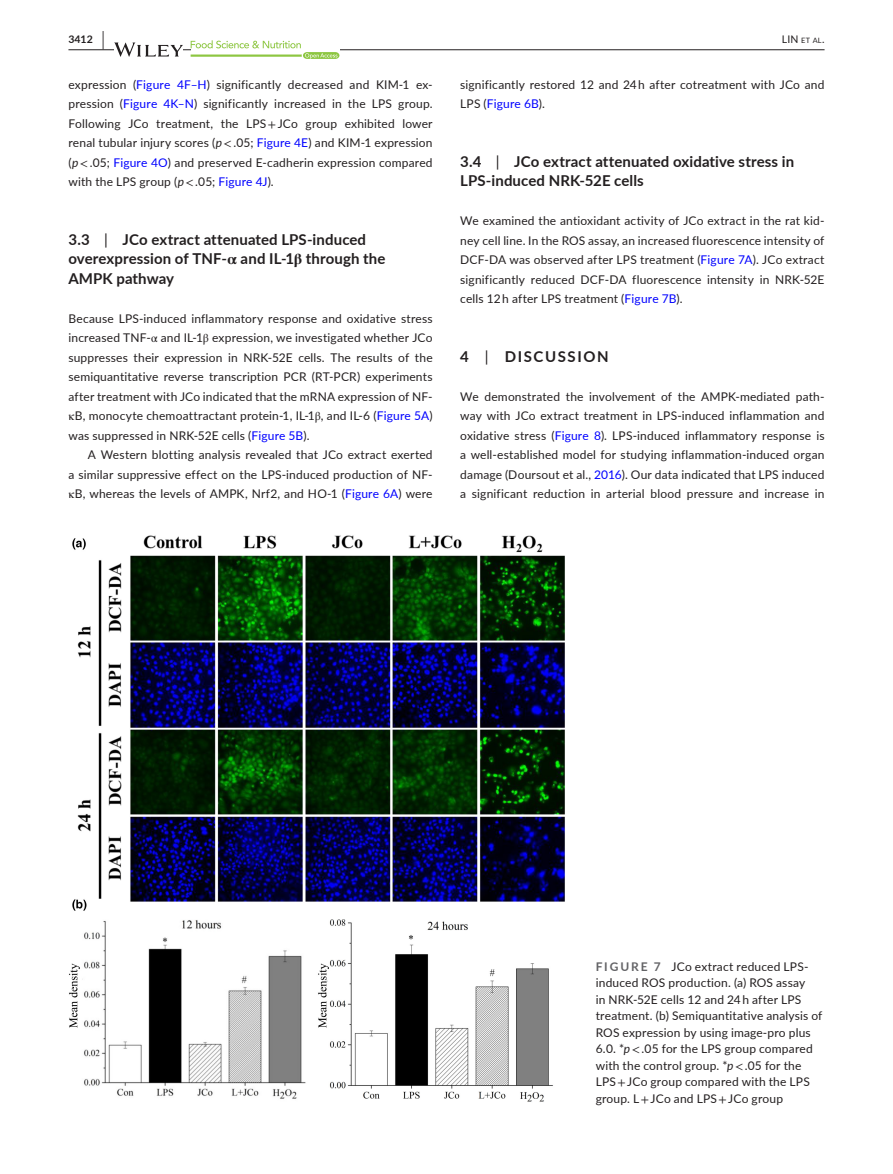
<style>
.page{position:relative;width:893px;height:1174px;background:#fff}
.page>*{position:absolute;margin:0;border:0;box-sizing:border-box;transform-origin:0 0}
.t1{font:700 15px/19.5px "Lato";letter-spacing:.01em;color:#231f20}
.t2{font:700 15px "Lato";letter-spacing:.11em;color:#231f20}
.t3{font:12px/19.5px "Lato";letter-spacing:.015em;color:#231f20;text-align:justify}
.t4{font:700 10.5px "Lato";color:#231f20}
.t5{font:7.35px "Lato";color:#231f20}
.s1{font-size:19.5px}
.s2{font-size:10.5px}
.s3{color:#00f}
.s4{font-family:"STIX"}
.s5{font-style:italic}
.s6{font-weight:400}
.s7{font-weight:700;color:#636366}
</style>
<div class="page">
<hr style="left:68px;top:49px;width:756px;height:1px;background:#231f20">
<svg style="left:114px;top:42px;width:69px;height:15px"></svg>
<svg style="left:191px;top:40px;width:148px;height:19px"></svg>
<img style="left:69px;top:535px;width:496px;height:567px">
<p class="t4" style="left:68px;top:31px;width:37px">3412 <span class="s1">|</span></p>
<p class="t5" style="left:782px;top:35px;width:44px"><span class="s2">LIN</span> et al<span class="s2">.</span></p>
<p class="t3" style="left:68px;top:74px;width:366px">expression (<span class="s3">Figure 4F–H</span>) significantly decreased and KIM-1 ex&shy;pression (<span class="s3">Figure 4K–N</span>) significantly increased in the LPS group.<br>Following JCo treatment, the LPS <span class="s4">+</span> JCo group exhibited lower renal tubular injury scores (<span class="s5">p</span><span class="s4">&lt;</span> .05; <span class="s3">Figure 4E</span>) and KIM-1 expression (<span class="s5">p</span><span class="s4">&lt;</span> .05; <span class="s3">Figure 4O</span>) and preserved E-cadherin expression compared with the LPS group (<span class="s5">p</span><span class="s4">&lt;</span> .05; <span class="s3">Figure 4J</span>).</p>
<p class="t3" style="left:460px;top:74px;width:366px">significantly restored 12 and 24 h after cotreatment with JCo and<br>LPS (<span class="s3">Figure 6B</span>).</p>
<p class="t1" style="left:460px;top:151px;width:335px">3.4 <span class="s6">|</span> JCo extract attenuated oxidative stress in<br>LPS-induced NRK-52E cells</p>
<p class="t3" style="left:460px;top:210px;width:366px">We examined the antioxidant activity of JCo extract in the rat kid&shy;ney cell line. In the ROS assay, an increased fluorescence intensity of DCF-DA was observed after LPS treatment (<span class="s3">Figure 7A</span>). JCo extract significantly reduced DCF-DA fluorescence intensity in NRK-52E cells 12 h after LPS treatment (<span class="s3">Figure 7B</span>).</p>
<p class="t1" style="left:68px;top:229px;width:319px">3.3 <span class="s6">|</span> JCo extract attenuated LPS-induced overexpression of TNF-<span class="s4">α</span> and IL-1<span class="s4">β</span> through the<br>AMPK pathway</p>
<p class="t3" style="left:68px;top:308px;width:366px">Because LPS-induced inflammatory response and oxidative stress increased TNF-<span class="s4">α</span> and IL-1<span class="s4">β</span> expression, we investigated whether JCo suppresses their expression in NRK-52E cells. The results of the semiquantitative reverse transcription PCR (RT-PCR) experiments after treatment with JCo indicated that the mRNA expression of NF&shy;<span class="s4">κ</span>B, monocyte chemoattractant protein-1, IL-1<span class="s4">β</span>, and IL-6 (<span class="s3">Figure 5A</span>) was suppressed in NRK-52E cells (<span class="s3">Figure 5B</span>).</p>
<p class="t3" style="left:68px;top:444px;width:366px;text-indent:20px">A Western blotting analysis revealed that JCo extract exerted a similar suppressive effect on the LPS-induced production of NF&shy;<span class="s4">κ</span>B, whereas the levels of AMPK, Nrf2, and HO-1 (<span class="s3">Figure 6A</span>) were</p>
<p class="t2" style="left:460px;top:345px;width:150px">4 <span class="s6">|</span> DISCUSSION</p>
<p class="t3" style="left:460px;top:386px;width:366px">We demonstrated the involvement of the AMPK-mediated path&shy;way with JCo extract treatment in LPS-induced inflammation and oxidative stress (<span class="s3">Figure 8</span>). LPS-induced inflammatory response is a well-established model for studying inflammation-induced organ damage (Doursout et al., <span class="s3">2016</span>). Our data indicated that LPS induced a significant reduction in arterial blood pressure and increase in</p>
<p class="t3" style="left:596px;top:957px;width:228px;line-height:16.5px;text-align:left"><span class="s7">FIGURE 7</span> JCo extract reduced LPS&shy;induced ROS production. (a) ROS assay<br>in NRK-52E cells 12 and 24 h after LPS treatment. (b) Semiquantitative analysis of ROS expression by using image-pro plus 6.0. *<span class="s5">p</span><span class="s4">&lt;</span> .05 for the LPS group compared with the control group. *<span class="s5">p</span><span class="s4">&lt;</span> .05 for the LPS <span class="s4">+</span> JCo group compared with the LPS group. L <span class="s4">+</span> JCo and LPS <span class="s4">+</span> JCo group</p>
</div>
